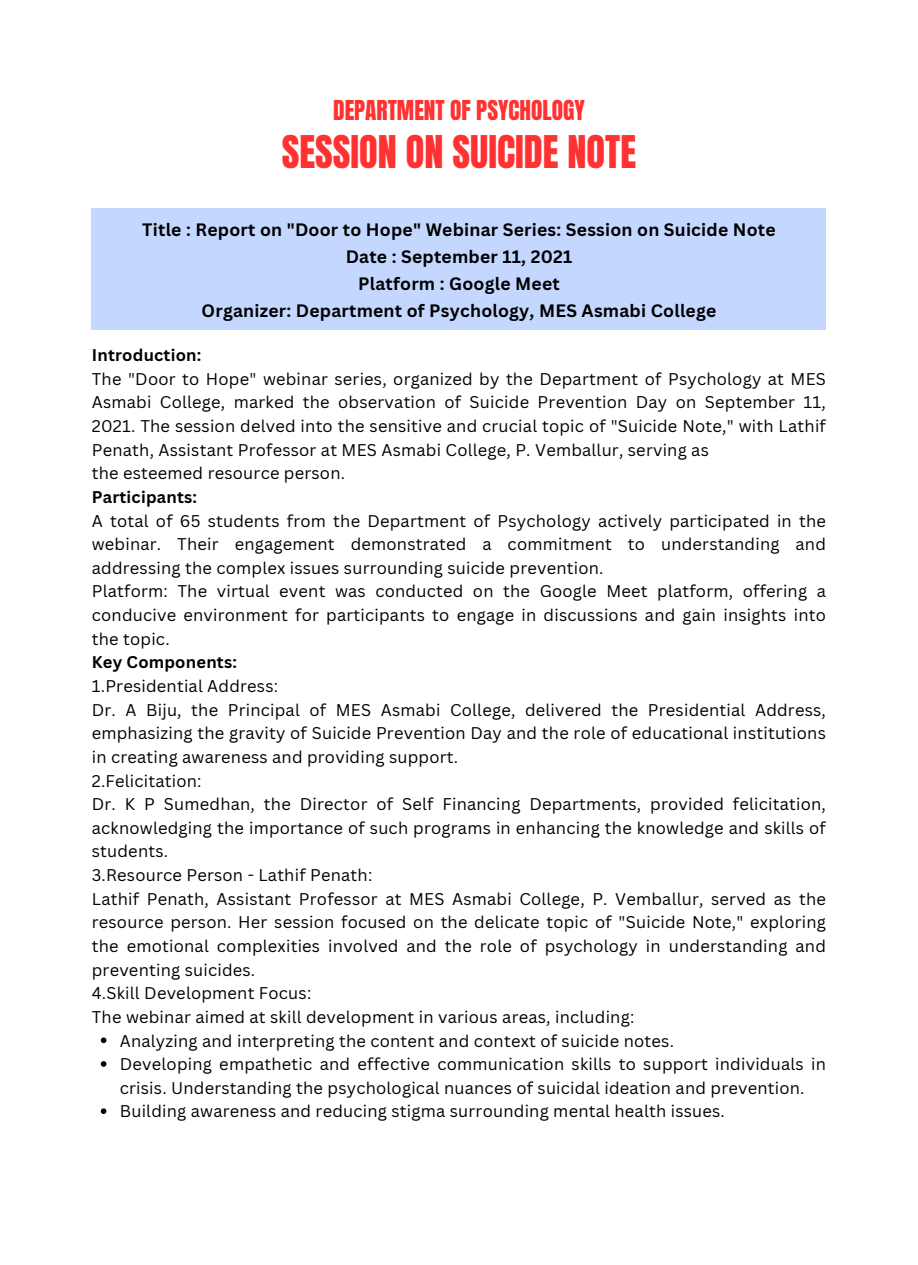
<style>
.page{position:relative;width:918px;height:1265px;background:#fff}
.page>*{position:absolute;margin:0;border:0;box-sizing:border-box;transform-origin:0 0}
.t1{font:38.25px "Anton";color:#ff3131}
.t2{font:23.25px "Anton";color:#ff3131}
.t3{font:700 17.55px/27px "Canva Sans";letter-spacing:.015em;color:#000;text-align:center}
.t4{font:16.5px/23.7px "Canva Sans";letter-spacing:.015em;color:#000;text-align:justify}
.t5{font:700 16.5px "Canva Sans";letter-spacing:.015em;color:#000}
</style>
<div class="page">
<svg style="left:101px;top:1037px;width:5px;height:6px"></svg>
<svg style="left:101px;top:1061px;width:5px;height:5px"></svg>
<svg style="left:101px;top:1108px;width:5px;height:6px"></svg>
<div style="left:92px;top:208px;width:734px;height:121px;background:#c4d7ff"></div>
<p class="t2" style="left:333px;top:94px;width:253px">DEPARTMENT OF PSYCHOLOGY</p>
<p class="t1" style="left:282px;top:124px;width:356px">SESSION ON SUICIDE NOTE</p>
<p class="t3" style="left:142px;top:216px;width:635px">Title : Report on "Door to Hope" Webinar Series: Session on Suicide Note Date : September 11, 2021<br>Platform : Google Meet<br>Organizer: Department of Psychology, MES Asmabi College</p>
<h1 class="t5" style="left:92px;top:343px;width:111px">Introduction:</h1>
<h2 class="t4" style="left:92px;top:366px;width:736px">The "Door to Hope" webinar series, organized by the Department of Psychology at MES Asmabi College, marked the observation of Suicide Prevention Day on September 11, 2021. The session delved into the sensitive and crucial topic of "Suicide Note," with Lathif Penath, Assistant Professor at MES Asmabi College, P. Vemballur, serving as</h2>
<p class="t4" style="left:92px;top:461px;width:255px">the esteemed resource person.</p>
<p class="t5" style="left:92px;top:485px;width:107px">Participants:</p>
<p class="t4" style="left:92px;top:508px;width:736px">A total of 65 students from the Department of Psychology actively participated in the webinar. Their engagement demonstrated a commitment to understanding and addressing the complex issues surrounding suicide prevention.</p>
<p class="t4" style="left:92px;top:579px;width:736px">Platform: The virtual event was conducted on the Google Meet platform, offering a conducive environment for participants to engage in discussions and gain insights into the topic.</p>
<p class="t5" style="left:92px;top:650px;width:147px">Key Components:</p>
<p class="t4" style="left:92px;top:673px;width:188px">1.Presidential Address:</p>
<p class="t4" style="left:92px;top:697px;width:736px">Dr. A Biju, the Principal of MES Asmabi College, delivered the Presidential Address, emphasizing the gravity of Suicide Prevention Day and the role of educational institutions in creating awareness and providing support.</p>
<p class="t4" style="left:92px;top:768px;width:111px">2.Felicitation:</p>
<p class="t4" style="left:92px;top:792px;width:736px">Dr. K P Sumedhan, the Director of Self Financing Departments, provided felicitation, acknowledging the importance of such programs in enhancing the knowledge and skills of students.</p>
<p class="t4" style="left:92px;top:862px;width:282px">3.Resource Person - Lathif Penath:</p>
<p class="t4" style="left:92px;top:886px;width:736px">Lathif Penath, Assistant Professor at MES Asmabi College, P. Vemballur, served as the resource person. Her session focused on the delicate topic of "Suicide Note," exploring the emotional complexities involved and the role of psychology in understanding and preventing suicides.</p>
<p class="t4" style="left:92px;top:981px;width:221px">4.Skill Development Focus:</p>
<p class="t4" style="left:92px;top:1004px;width:544px">The webinar aimed at skill development in various areas, including:</p>
<p class="t4" style="left:120px;top:1028px;width:556px">Analyzing and interpreting the content and context of suicide notes.</p>
<p class="t4" style="left:120px;top:1051px;width:708px">Developing empathetic and effective communication skills to support individuals in crisis. Understanding the psychological nuances of suicidal ideation and prevention.</p>
<p class="t4" style="left:120px;top:1099px;width:607px">Building awareness and reducing stigma surrounding mental health issues.</p>
</div>
